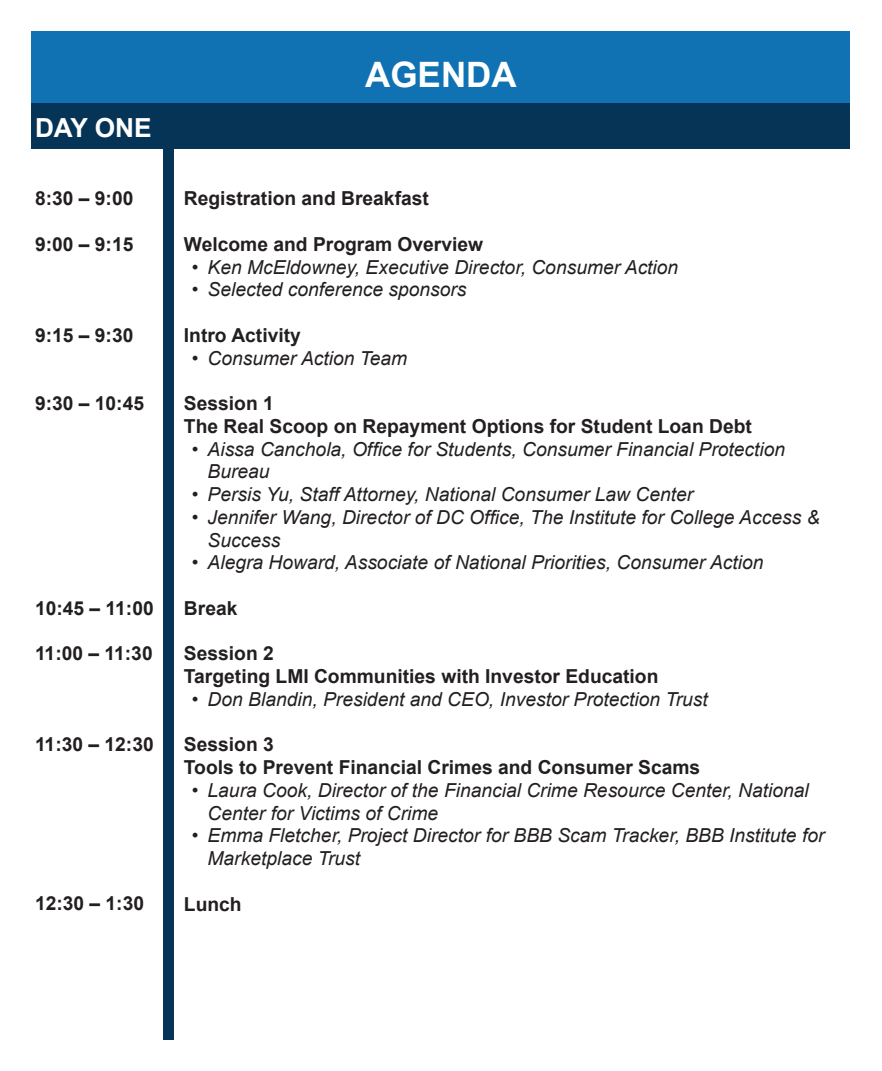
<style>
.page{position:relative;width:882px;height:1071px;background:#fff}
.page>*{position:absolute;margin:0;border:0;box-sizing:border-box;transform-origin:0 0}
.agenda{font:700 35px "Arial";color:#fff}
.agenda-2{font:700 26.25px "Arial";color:#fff}
.t1{font:italic 19.25px/22.8px "Arial";color:#231f20}
.agenda-3{font:700 19.25px "Arial";color:#231f20}
</style>
<div class="page">
<div style="left:32px;top:103px;width:818px;height:46px;background:#053457"></div>
<div style="left:163px;top:103px;width:10px;height:937px;background:#053457"></div>
<div style="left:32px;top:32px;width:818px;height:71px;background:#1072b3"></div>
<p class="agenda-2" style="left:35px;top:110px;width:118px">DAY ONE</p>
<p class="agenda-3" style="left:35px;top:186px;width:100px">8:30 – 9:00</p>
<p class="agenda-3" style="left:35px;top:231px;width:100px">9:00 – 9:15</p>
<p class="agenda-3" style="left:35px;top:322px;width:100px">9:15 – 9:30</p>
<p class="agenda-3" style="left:35px;top:390px;width:111px">9:30 – 10:45</p>
<p class="agenda-3" style="left:35px;top:595px;width:120px">10:45 – 11:00</p>
<p class="agenda-3" style="left:35px;top:641px;width:119px">11:00 – 11:30</p>
<p class="agenda-3" style="left:35px;top:732px;width:120px">11:30 – 12:30</p>
<p class="agenda-3" style="left:35px;top:891px;width:111px">12:30 – 1:30</p>
<p class="agenda" style="left:365px;top:52px;width:153px">AGENDA</p>
<p class="agenda-3" style="left:184px;top:186px;width:246px">Registration and Breakfast</p>
<p class="agenda-3" style="left:184px;top:231px;width:301px">Welcome and Program Overview</p>
<p class="t1" style="left:192px;top:256px;width:488px">• Ken McEldowney, Executive Director, Consumer Action</p>
<p class="t1" style="left:192px;top:278px;width:276px">• Selected conference sponsors</p>
<p class="agenda-3" style="left:184px;top:322px;width:118px">Intro Activity</p>
<p class="t1" style="left:192px;top:347px;width:217px">• Consumer Action Team</p>
<p class="agenda-3" style="left:184px;top:391px;width:91px">Session 1</p>
<p class="agenda-3" style="left:184px;top:413px;width:569px">The Real Scoop on Repayment Options for Student Loan Debt</p>
<p class="t1" style="left:208px;top:438px;width:579px;text-indent:-16px">• Aissa Canchola, Office for Students, Consumer Financial Protection<br>Bureau</p>
<p class="t1" style="left:192px;top:483px;width:503px">• Persis Yu, Staff Attorney, National Consumer Law Center</p>
<p class="t1" style="left:208px;top:506px;width:613px;text-indent:-16px">• Jennifer Wang, Director of DC Office, The Institute for College Access &amp;<br>Success</p>
<p class="t1" style="left:192px;top:551px;width:573px">• Alegra Howard, Associate of National Priorities, Consumer Action</p>
<p class="agenda-3" style="left:184px;top:595px;width:55px">Break</p>
<p class="agenda-3" style="left:184px;top:641px;width:91px">Session 2</p>
<p class="agenda-3" style="left:184px;top:664px;width:476px">Targeting LMI Communities with Investor Education</p>
<p class="t1" style="left:192px;top:688px;width:518px">• Don Blandin, President and CEO, Investor Protection Trust</p>
<p class="agenda-3" style="left:184px;top:732px;width:91px">Session 3</p>
<p class="agenda-3" style="left:184px;top:755px;width:518px">Tools to Prevent Financial Crimes and Consumer Scams</p>
<p class="t1" style="left:208px;top:779px;width:603px;text-indent:-16px">• Laura Cook, Director of the Financial Crime Resource Center, National<br>Center for Victims of Crime</p>
<p class="t1" style="left:208px;top:824px;width:618px;text-indent:-16px">• Emma Fletcher, Project Director for BBB Scam Tracker, BBB Institute for<br>Marketplace Trust</p>
<p class="agenda-3" style="left:184px;top:891px;width:59px">Lunch</p>
</div>
